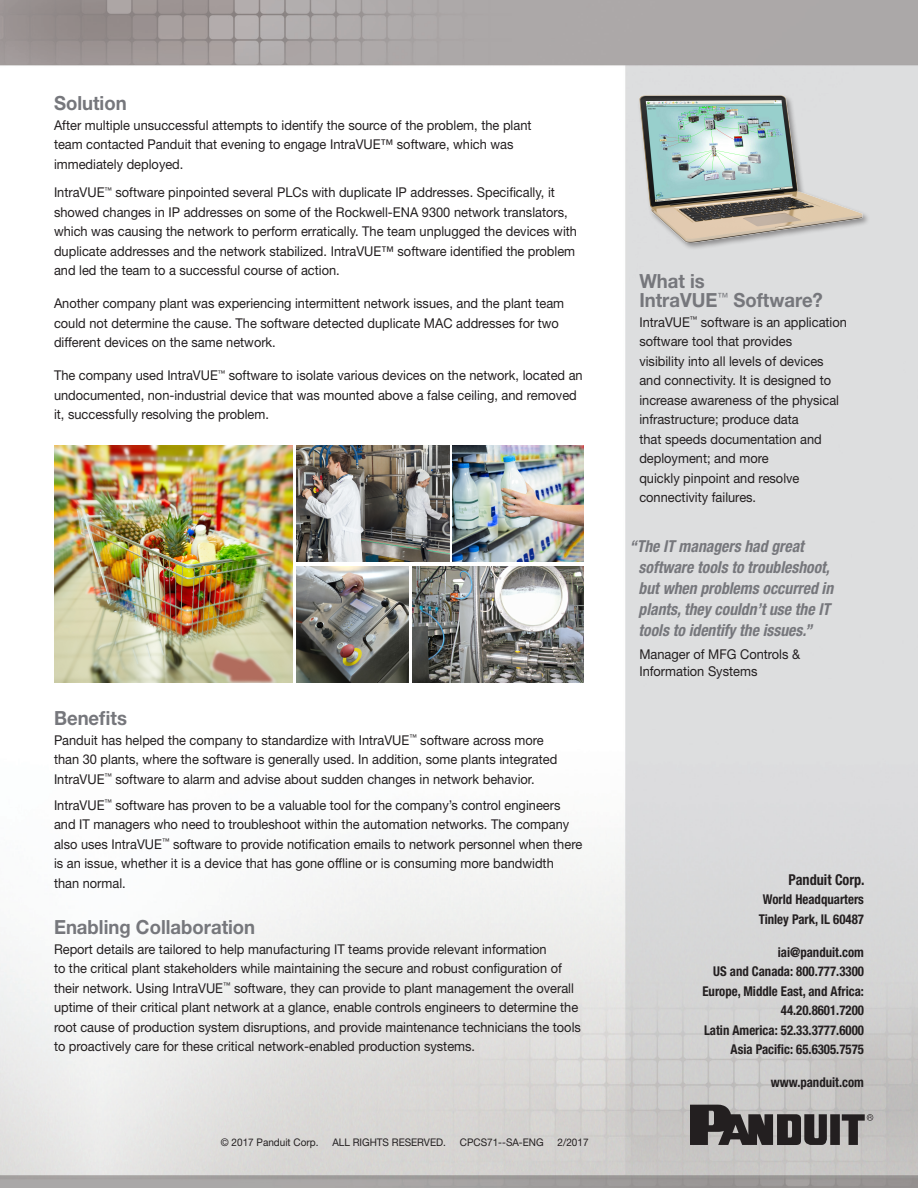
<style>
.page{position:relative;width:918px;height:1188px;background:#fff}
.page>*{position:absolute;margin:0;border:0;box-sizing:border-box;transform-origin:0 0}
.t1{font:700 19.5px "Helvetica Neue LT Std";color:#76777c;scale:.95 1}
.t2{font:italic 700 condensed 16.5px/21px "Helvetica Neue LT Std";color:#76777c;scale:.95 1}
.body{font:700 condensed 15px "Helvetica Neue LT Std";color:#231f20;scale:.95 1}
.body-2{font:13.5px/19.5px "Helvetica Neue LT Std";color:#231f20;scale:.95 1}
.body-3{font:700 condensed 13.5px/19.5px "Helvetica Neue LT Std";color:#231f20;text-align:right;scale:.95 1}
.t3{font:10.5px "Helvetica Neue LT Std";color:#231f20;scale:.95 1}
</style>
<div class="page">
<img style="left:0;top:0;width:918px;height:1188px">
<img style="left:626px;top:89px;width:252px;height:163px">
<img style="left:412px;top:567px;width:171px;height:115px">
<img style="left:297px;top:446px;width:152px;height:116px">
<img style="left:453px;top:446px;width:130px;height:116px">
<img style="left:54px;top:446px;width:238px;height:237px">
<img style="left:297px;top:567px;width:111px;height:115px">
<svg style="left:690px;top:1105px;width:183px;height:40px;background:#656262"></svg>
<p class="t1" style="left:54px;top:91px;width:78px">Solution</p>
<p class="body-2" style="left:54px;top:115px;width:504px">After multiple unsuccessful attempts to identify the source of the problem, the plant team contacted Panduit that evening to engage IntraVUE™ software, which was immediately deployed.</p>
<p class="body-2" style="left:54px;top:182px;width:552px">IntraVUE<sup>™</sup> software pinpointed several PLCs with duplicate IP addresses. Specifically, it showed changes in IP addresses on some of the Rockwell-ENA 9300 network translators, which was causing the network to perform erratically. The team unplugged the devices with</p>
<p class="body-2" style="left:54px;top:241px;width:550px">duplicate addresses and the network stabilized. IntraVUE™ software identified the problem and led the team to a successful course of action.</p>
<p class="body-2" style="left:54px;top:293px;width:539px">Another company plant was experiencing intermittent network issues, and the plant team could not determine the cause. The software detected duplicate MAC addresses for two different devices on the same network.</p>
<p class="body-2" style="left:54px;top:365px;width:558px">The company used IntraVUE<sup>™</sup> software to isolate various devices on the network, located an undocumented, non-industrial device that was mounted above a false ceiling, and removed it, successfully resolving the problem.</p>
<p class="t1" style="left:54px;top:706px;width:78px">Benefits</p>
<p class="body-2" style="left:54px;top:730px;width:531px">Panduit has helped the company to standardize with IntraVUE<sup>™</sup> software across more than 30 plants, where the software is generally used. In addition, some plants integrated<br>IntraVUE<sup>™</sup> software to alarm and advise about sudden changes in network behavior.</p>
<p class="body-2" style="left:54px;top:795px;width:558px">IntraVUE<sup>™</sup> software has proven to be a valuable tool for the company’s control engineers and IT managers who need to troubleshoot within the automation networks. The company also uses IntraVUE<sup>™</sup> software to provide notification emails to network personnel when there is an issue, whether it is a device that has gone offline or is consuming more bandwidth than normal.</p>
<p class="t1" style="left:54px;top:915px;width:213px">Enabling Collaboration</p>
<p class="body-2" style="left:54px;top:939px;width:556px">Report details are tailored to help manufacturing IT teams provide relevant information<br>to the critical plant stakeholders while maintaining the secure and robust configuration of their network. Using IntraVUE<sup>™</sup> software, they can provide to plant management the overall uptime of their critical plant network at a glance, enable controls engineers to determine the root cause of production system disruptions, and provide maintenance technicians the tools to proactively care for these critical network-enabled production systems.</p>
<p class="t3" style="left:221px;top:1136px;width:104px">© 2017 Panduit Corp.</p>
<p class="t3" style="left:332px;top:1136px;width:121px">ALL RIGHTS RESERVED.</p>
<p class="t3" style="left:460px;top:1136px;width:90px">CPCS71--SA-ENG</p>
<p class="t3" style="left:558px;top:1136px;width:34px">2/2017</p>
<p class="t1" style="left:639px;top:269px;width:70px">What is</p>
<p class="t1" style="left:639px;top:288px;width:195px">IntraVUE<sup>™</sup> Software?</p>
<p class="body-2" style="left:639px;top:312px;width:220px">IntraVUE<sup>™</sup> software is an application software tool that provides<br>visibility into all levels of devices and connectivity. It is designed to increase awareness of the physical infrastructure; produce data<br>that speeds documentation and deployment; and more</p>
<p class="body-2" style="left:639px;top:468px;width:170px">quickly pinpoint and resolve connectivity failures.</p>
<p class="t2" style="left:639px;top:536px;width:206px;text-indent:-9px">“The IT managers had great software tools to troubleshoot, but when problems occurred in plants, they couldn’t use the IT tools to identify the issues.”</p>
<p class="body-2" style="left:639px;top:646px;width:171px;line-height:16.5px">Manager of MFG Controls &amp;<br>Information Systems</p>
<p class="body" style="left:789px;top:870px;width:81px">Panduit Corp.</p>
<p class="body-3" style="left:763px;top:890px;width:108px">World Headquarters</p>
<p class="body-3" style="left:759px;top:909px;width:112px">Tinley Park, IL 60487</p>
<p class="body-3" style="left:702px;top:942px;width:172px">iai@panduit.com<br>US and Canada: 800.777.3300<br>Europe, Middle East, and Africa:<br>44.20.8601.7200<br>Latin America: 52.33.3777.6000<br>Asia Pacific: 65.6305.7575</p>
<p class="body-3" style="left:771px;top:1073px;width:100px">www.panduit.com</p>
</div>
